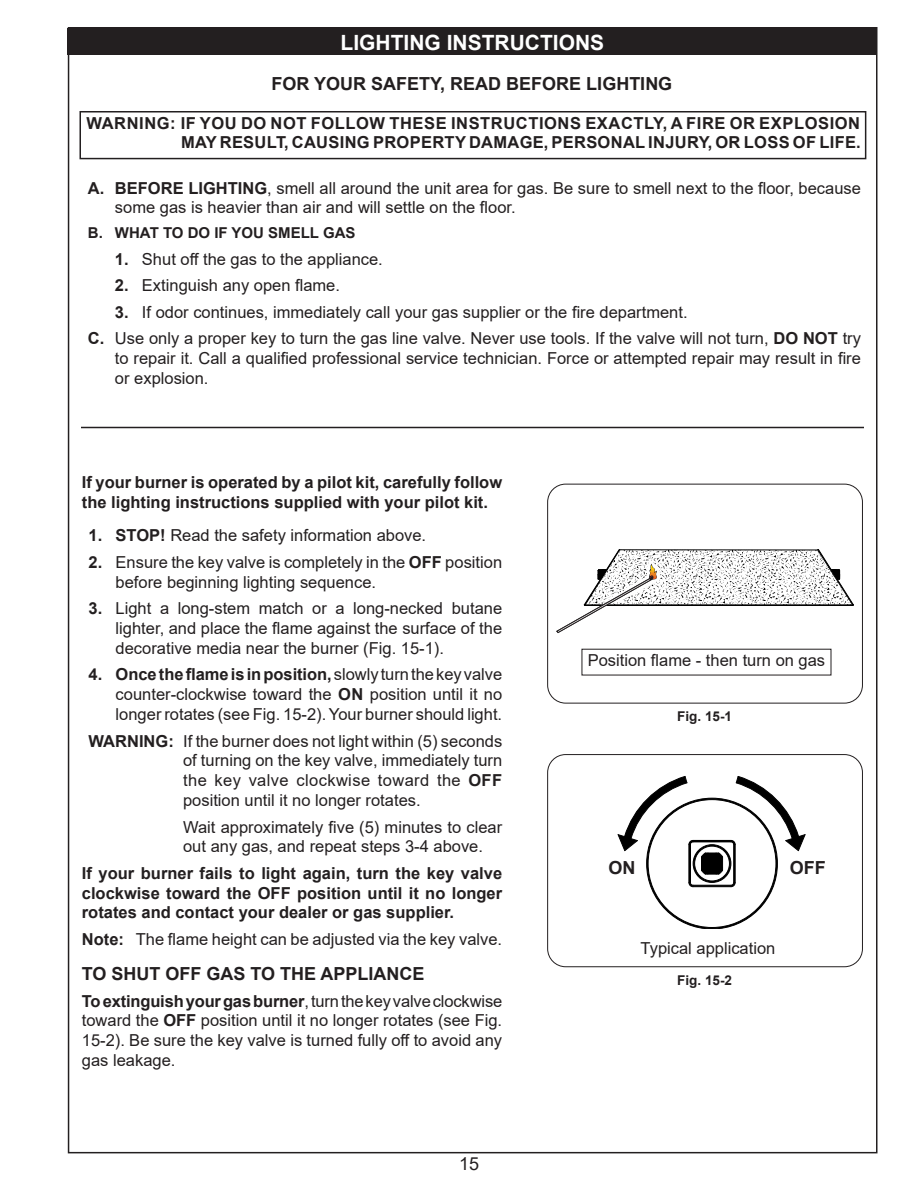
<style>
.page{position:relative;width:918px;height:1188px;background:#fff}
.page>*{position:absolute;margin:0;border:0;box-sizing:border-box;transform-origin:0 0}
.t1{font:700 21px "Arial";color:#fff}
.t2{font:700 18px "Arial";color:#231f20}
.t3{font:18px "Arial";color:#231f20}
.t4{font:16.5px/19.8px "Arial";color:#231f20}
.t5{font:700 16.5px/19.8px "Arial";color:#231f20}
.t6{font:700 16.5px/19.8px "Arial";letter-spacing:.035em;color:#231f20;text-align:right}
.t7{font:700 15px "Arial";color:#231f20}
.t8{font:700 13.5px "Arial";color:#231f20}
.s1{font-weight:700}
</style>
<div class="page">
<div style="left:80px;top:111px;width:786px;height:48px;border:2px solid #231f20"></div>
<hr style="left:81px;top:427px;width:783px;height:1px;background:#231f20">
<div style="left:547px;top:754px;width:316px;height:213px;border:1px solid #231f20;border-radius:18px"></div>
<svg style="left:556px;top:549px;width:298px;height:84px"></svg>
<div style="left:547px;top:484px;width:316px;height:220px;border:1px solid #231f20;border-radius:18px"></div>
<div style="left:68px;top:28px;width:809px;height:28px;background:#231f20"></div>
<svg style="left:618px;top:776px;width:187px;height:152px"></svg>
<p class="t1" style="left:341px;top:28px;width:265px">LIGHTING INSTRUCTIONS</p>
<p class="t2" style="left:272px;top:71px;width:402px">FOR YOUR SAFETY, READ BEFORE LIGHTING</p>
<p class="t6" style="left:87px;top:113px;width:776px">WARNING: IF YOU DO NOT FOLLOW THESE INSTRUCTIONS EXACTLY, A FIRE OR EXPLOSION<br>MAY RESULT, CAUSING PROPERTY DAMAGE, PERSONAL INJURY, OR LOSS OF LIFE.</p>
<p class="t4" style="left:115px;top:178px;width:747px;text-indent:-27px"><span class="s1">A. BEFORE LIGHTING</span>, smell all around the unit area for gas. Be sure to smell next to the floor, because some gas is heavier than air and will settle on the floor.</p>
<p class="t7" style="left:88px;top:222px;width:269px">B. WHAT TO DO IF YOU SMELL GAS</p>
<p class="t4" style="left:115px;top:249px;width:269px"><span class="s1">1.</span> Shut off the gas to the appliance.</p>
<p class="t4" style="left:115px;top:275px;width:227px"><span class="s1">2.</span> Extinguish any open flame.</p>
<p class="t4" style="left:88px;top:299px;width:775px;line-height:26.5px;text-indent:27px"><span class="s1">3.</span> If odor continues, immediately call your gas supplier or the fire department.<br><span class="s1">C.</span> Use only a proper key to turn the gas line valve. Never use tools. If the valve will not turn, <span class="s1">DO NOT</span> try</p>
<p class="t4" style="left:115px;top:348px;width:747px">to repair it. Call a qualified professional service technician. Force or attempted repair may result in fire or explosion.</p>
<p class="t5" style="left:82px;top:473px;width:422px">If your burner is operated by a pilot kit, carefully follow the lighting instructions supplied with your pilot kit.</p>
<p class="t4" style="left:89px;top:526px;width:339px"><span class="s1">1. STOP!</span> Read the safety information above.</p>
<p class="t4" style="left:116px;top:552px;width:388px;text-indent:-27px"><span class="s1">2.</span> Ensure the key valve is completely in the <span class="s1">OFF</span> position before beginning lighting sequence.</p>
<p class="t4" style="left:116px;top:598px;width:388px;text-align:justify;text-indent:-27px"><span class="s1">3.</span> Light a long-stem match or a long-necked butane lighter, and place the flame against the surface of the decorative media near the burner (Fig. 15-1).</p>
<p class="t4" style="left:116px;top:665px;width:388px;text-align:justify;text-indent:-27px"><span class="s1">4. Once the flame is in position,</span> slowly turn the key valve counter-clockwise toward the <span class="s1">ON</span> position until it no longer rotates (see Fig. 15-2). Your burner should light.</p>
<p class="t4" style="left:183px;top:731px;width:321px;text-align:justify;text-indent:-94px"><span class="s1">WARNING:</span> If the burner does not light within (5) seconds of turning on the key valve, immediately turn the key valve clockwise toward the <span class="s1">OFF </span>position until it no longer rotates.</p>
<p class="t4" style="left:183px;top:817px;width:321px">Wait approximately five (5) minutes to clear out any gas, and repeat steps 3-4 above.</p>
<p class="t5" style="left:82px;top:863px;width:422px;text-align:justify">If your burner fails to light again, turn the key valve clockwise toward the OFF position until it no longer rotates and contact your dealer or gas supplier.</p>
<p class="t4" style="left:82px;top:929px;width:422px"><span class="s1">Note:</span> The flame height can be adjusted via the key valve.</p>
<p class="t2" style="left:82px;top:961px;width:344px">TO SHUT OFF GAS TO THE APPLIANCE</p>
<p class="t4" style="left:82px;top:991px;width:422px;text-align:justify"><span class="s1">To extinguish your gas burner</span>, turn the key valve clockwise toward the <span class="s1">OFF</span> position until it no longer rotates (see Fig.<br>15-2). Be sure the key valve is turned fully off to avoid any gas leakage.</p>
<p class="t3" style="left:459px;top:1151px;width:22px">15</p>
<p class="t4" style="left:588px;top:650px;width:239px">Position flame - then turn on gas</p>
<p class="t8" style="left:677px;top:706px;width:56px">Fig. 15-1</p>
<p class="t2" style="left:608px;top:855px;width:28px">ON</p>
<p class="t2" style="left:790px;top:855px;width:37px">OFF</p>
<p class="t4" style="left:641px;top:938px;width:136px">Typical application</p>
<p class="t8" style="left:677px;top:970px;width:56px">Fig. 15-2</p>
</div>
